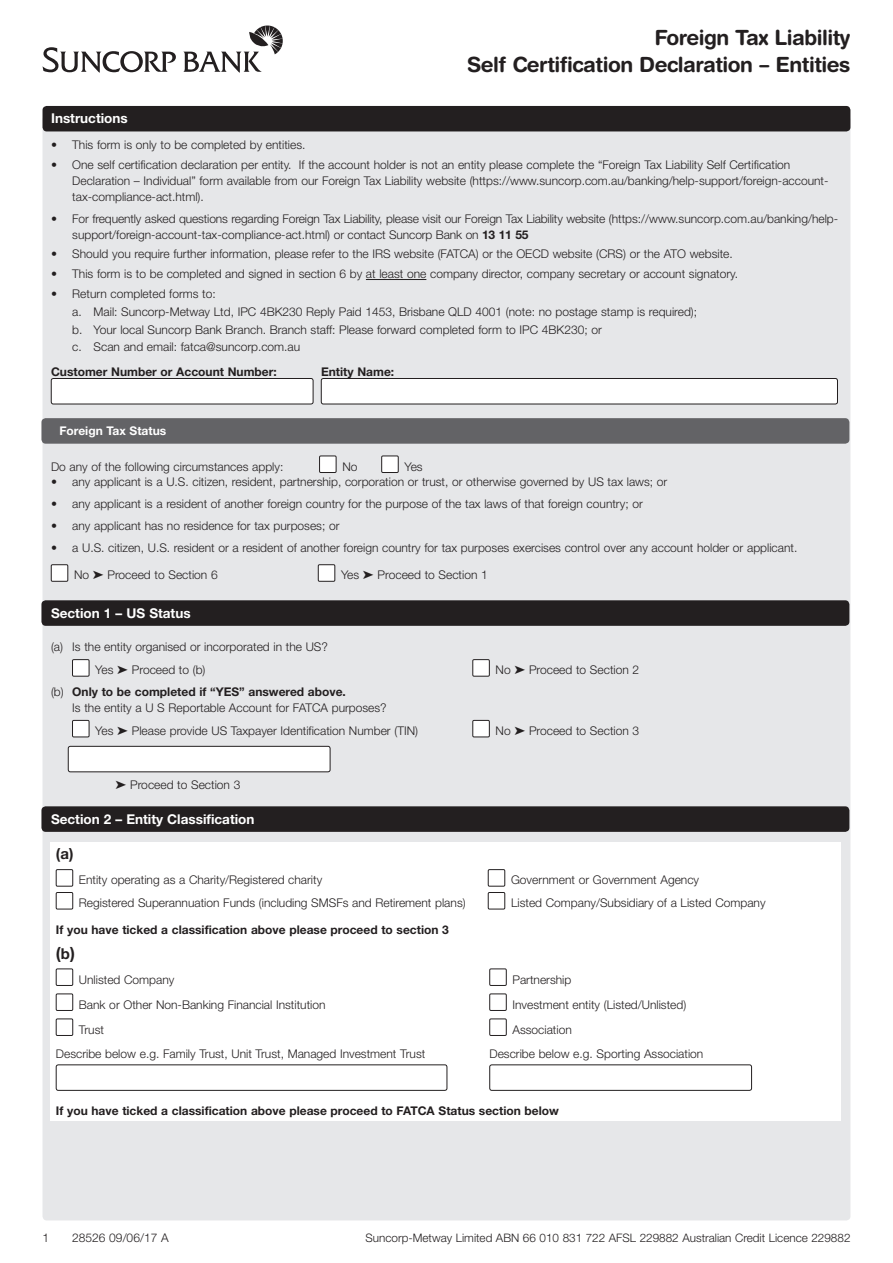
<style>
.page{position:relative;width:893px;height:1263px;background:#fff}
.page>*{position:absolute;margin:0;border:0;box-sizing:border-box;transform-origin:0 0}
.t1{font:700 21px/27px "Helvetica Rounded LT Std";letter-spacing:-.025em;color:#231f20;text-align:right}
.t2{font:700 16.5px "Helvetica Neue LT Std";color:#231f20}
.t3{font:700 15px "Helvetica Neue LT Std";color:#231f20}
.t4{font:700 13.5px "Helvetica Neue LT Std";color:#fff}
.t5{font:300 12px/15.8px "Helvetica Neue LT Std";color:#231f20}
.t6{font:700 12px "Helvetica Neue LT Std";color:#231f20}
.t7{font:700 12px "Helvetica Neue LT Std";color:#fff}
.t8{font:300 11.7px "Helvetica Neue LT Std";color:#231f20}
.s1{font-weight:700}
.s2{font-size:15px}
</style>
<div class="page">
<div style="left:43px;top:116px;width:807px;height:1104px;background:#e6e7e9;border-radius:4px"></div>
<svg style="left:43px;top:47px;width:133px;height:26px"></svg>
<svg style="left:183px;top:26px;width:100px;height:47px"></svg>
<div style="left:43px;top:106px;width:807px;height:25px;background:#231f20;border-radius:4px"></div>
<div style="left:50px;top:842px;width:791px;height:279px;background:#fff"></div>
<div style="left:56px;top:869px;width:17px;height:17px;border:1px solid #231f20"></div>
<div style="left:488px;top:869px;width:17px;height:17px;border:1px solid #231f20"></div>
<div style="left:56px;top:892px;width:17px;height:17px;border:1px solid #231f20"></div>
<div style="left:488px;top:892px;width:17px;height:17px;border:1px solid #231f20"></div>
<div style="left:56px;top:969px;width:17px;height:17px;border:1px solid #231f20"></div>
<div style="left:489px;top:969px;width:17px;height:17px;border:1px solid #231f20"></div>
<div style="left:56px;top:994px;width:17px;height:17px;border:1px solid #231f20"></div>
<div style="left:489px;top:994px;width:17px;height:17px;border:1px solid #231f20"></div>
<div style="left:56px;top:1019px;width:17px;height:17px;border:1px solid #231f20"></div>
<div style="left:489px;top:1019px;width:17px;height:17px;border:1px solid #231f20"></div>
<div style="left:56px;top:1064px;width:391px;height:26px;border:1px solid #231f20;border-radius:2px"></div>
<div style="left:489px;top:1064px;width:263px;height:26px;border:1px solid #231f20;border-radius:2px"></div>
<div style="left:41px;top:806px;width:808px;height:26px;background:#231f20;border-radius:4px"></div>
<div style="left:41px;top:600px;width:808px;height:26px;background:#231f20;border-radius:4px"></div>
<div style="left:41px;top:418px;width:808px;height:26px;background:#636366;border-radius:4px"></div>
<div style="left:73px;top:660px;width:16px;height:16px;background:#fff"></div>
<div style="left:72px;top:659px;width:17px;height:17px;border:1px solid #231f20"></div>
<div style="left:473px;top:660px;width:16px;height:16px;background:#fff"></div>
<div style="left:473px;top:659px;width:17px;height:17px;border:1px solid #231f20"></div>
<div style="left:73px;top:720px;width:16px;height:17px;background:#fff"></div>
<div style="left:72px;top:720px;width:17px;height:17px;border:1px solid #231f20"></div>
<div style="left:473px;top:720px;width:16px;height:17px;background:#fff"></div>
<div style="left:473px;top:720px;width:17px;height:17px;border:1px solid #231f20"></div>
<div style="left:68px;top:746px;width:262px;height:26px;background:#fff;border-radius:2px"></div>
<div style="left:68px;top:746px;width:262px;height:26px;border:1px solid #231f20;border-radius:2px"></div>
<hr style="left:366px;top:279px;width:60px;height:1px;background:#231f20">
<div style="left:51px;top:378px;width:262px;height:26px;background:#fff;border-radius:2px"></div>
<div style="left:51px;top:378px;width:262px;height:26px;border:1px solid #231f20;border-radius:2px"></div>
<div style="left:321px;top:378px;width:516px;height:26px;background:#fff;border-radius:2px"></div>
<div style="left:321px;top:378px;width:517px;height:26px;border:1px solid #231f20;border-radius:2px"></div>
<div style="left:320px;top:456px;width:16px;height:16px;background:#fff"></div>
<div style="left:319px;top:456px;width:17px;height:17px;border:1px solid #231f20"></div>
<div style="left:382px;top:456px;width:16px;height:16px;background:#fff"></div>
<div style="left:381px;top:456px;width:17px;height:17px;border:1px solid #231f20"></div>
<div style="left:51px;top:565px;width:17px;height:16px;background:#fff"></div>
<div style="left:51px;top:564px;width:17px;height:17px;border:1px solid #231f20"></div>
<div style="left:318px;top:565px;width:17px;height:16px;background:#fff"></div>
<div style="left:318px;top:564px;width:17px;height:17px;border:1px solid #231f20"></div>
<h1 class="t1" style="left:467px;top:24px;width:385px">Foreign Tax Liability<br>Self Certification Declaration – Entities</h1>
<p class="t4" style="left:51px;top:110px;width:78px">Instructions</p>
<p class="t5" style="left:51px;top:137px;width:256px">• This form is only to be completed by entities.</p>
<p class="t5" style="left:72px;top:157px;width:758px;text-indent:-21px">• One self certification declaration per entity. If the account holder is not an entity please complete the “Foreign Tax Liability Self Certification<br>Declaration – Individual” form available from our Foreign Tax Liability website (https://www.suncorp.com.au/banking/help-support/foreign-account&shy;tax-compliance-act.html).</p>
<p class="t5" style="left:72px;top:210px;width:767px;text-indent:-21px">• For frequently asked questions regarding Foreign Tax Liability, please visit our Foreign Tax Liability website (https://www.suncorp.com.au/banking/help&shy;support/foreign-account-tax-compliance-act.html) or contact Suncorp Bank on <span class="s1">13 11 55</span></p>
<p class="t5" style="left:51px;top:246px;width:683px">• Should you require further information, please refer to the IRS website (FATCA) or the OECD website (CRS) or the ATO website.</p>
<p class="t5" style="left:51px;top:266px;width:688px">• This form is to be completed and signed in section 6 by at least one company director, company secretary or account signatory.</p>
<p class="t5" style="left:72px;top:285px;width:626px;line-height:17.7px;text-indent:-21px">• Return completed forms to:<br>a. Mail: Suncorp-Metway Ltd, IPC 4BK230 Reply Paid 1453, Brisbane QLD 4001 (note: no postage stamp is required); b. Your local Suncorp Bank Branch. Branch staff: Please forward completed form to IPC 4BK230; or<br>c. Scan and email: fatca@suncorp.com.au</p>
<p class="t6" style="left:51px;top:364px;width:227px">Customer Number or Account Number:</p>
<p class="t6" style="left:321px;top:364px;width:75px">Entity Name:</p>
<p class="t7" style="left:60px;top:423px;width:108px">Foreign Tax Status</p>
<p class="t5" style="left:51px;top:458px;width:234px">Do any of the following circumstances apply:</p>
<p class="t5" style="left:342px;top:458px;width:17px">No</p>
<p class="t5" style="left:404px;top:458px;width:20px">Yes</p>
<p class="t5" style="left:51px;top:474px;width:618px">• any applicant is a U.S. citizen, resident, partnership, corporation or trust, or otherwise governed by US tax laws; or</p>
<p class="t5" style="left:51px;top:496px;width:593px">• any applicant is a resident of another foreign country for the purpose of the tax laws of that foreign country; or</p>
<p class="t5" style="left:51px;top:518px;width:290px">• any applicant has no residence for tax purposes; or</p>
<p class="t5" style="left:51px;top:540px;width:748px">• a U.S. citizen, U.S. resident or a resident of another foreign country for tax purposes exercises control over any account holder or applicant.</p>
<p class="t5" style="left:74px;top:567px;width:145px">No ➤ Proceed to Section 6</p>
<p class="t5" style="left:341px;top:567px;width:148px">Yes ➤ Proceed to Section 1</p>
<p class="t4" style="left:51px;top:605px;width:141px">Section 1 – US Status</p>
<p class="t5" style="left:95px;top:635px;width:234px;line-height:23px;text-indent:-44px">(a) Is the entity organised or incorporated in the US?<br>Yes ➤ Proceed to (b)</p>
<p class="t5" style="left:496px;top:662px;width:145px">No ➤ Proceed to Section 2</p>
<p class="t5" style="left:72px;top:684px;width:316px;text-indent:-21px">(b) <span class="s1">Only to be completed if “YES” answered above.<br></span>Is the entity a U S Reportable Account for FATCA purposes?</p>
<p class="t5" style="left:95px;top:723px;width:324px">Yes ➤ Please provide US Taxpayer Identification Number (TIN)</p>
<p class="t5" style="left:496px;top:723px;width:145px">No ➤ Proceed to Section 3</p>
<p class="t5" style="left:116px;top:776px;width:126px">➤ Proceed to Section 3</p>
<p class="t4" style="left:51px;top:811px;width:205px">Section 2 – Entity Classification</p>
<p class="t3" style="left:56px;top:845px;width:19px">(a)</p>
<p class="t5" style="left:79px;top:872px;width:245px">Entity operating as a Charity/Registered charity</p>
<p class="t5" style="left:511px;top:872px;width:190px">Government or Government Agency</p>
<p class="t5" style="left:79px;top:895px;width:388px">Registered Superannuation Funds (including SMSFs and Retirement plans)</p>
<p class="t5" style="left:511px;top:895px;width:256px">Listed Company/Subsidiary of a Listed Company</p>
<p class="t6" style="left:56px;top:922px;width:394px">If you have ticked a classification above please proceed to section 3</p>
<h2 class="t2" style="left:56px;top:942px;width:20px">(<span class="s2">b</span>)</h2>
<p class="t5" style="left:79px;top:971px;width:97px">Unlisted Company</p>
<p class="t5" style="left:512px;top:971px;width:60px">Partnership</p>
<p class="t5" style="left:79px;top:996px;width:248px">Bank or Other Non-Banking Financial Institution</p>
<p class="t5" style="left:512px;top:996px;width:175px">Investment entity (Listed/Unlisted)</p>
<p class="t5" style="left:79px;top:1021px;width:27px">Trust</p>
<p class="t5" style="left:512px;top:1021px;width:61px">Association</p>
<p class="t5" style="left:56px;top:1045px;width:371px">Describe below e.g. Family Trust, Unit Trust, Managed Investment Trust</p>
<p class="t5" style="left:489px;top:1045px;width:215px">Describe below e.g. Sporting Association</p>
<p class="t6" style="left:56px;top:1103px;width:504px">If you have ticked a classification above please proceed to FATCA Status section below</p>
<p class="t5" style="left:43px;top:1229px;width:8px">1</p>
<p class="t5" style="left:72px;top:1229px;width:98px">28526 09/06/17 A</p>
<p class="t8" style="left:365px;top:1230px;width:486px">Suncorp-Metway Limited ABN 66 010 831 722 AFSL 229882 Australian Credit Licence 229882</p>
</div>
